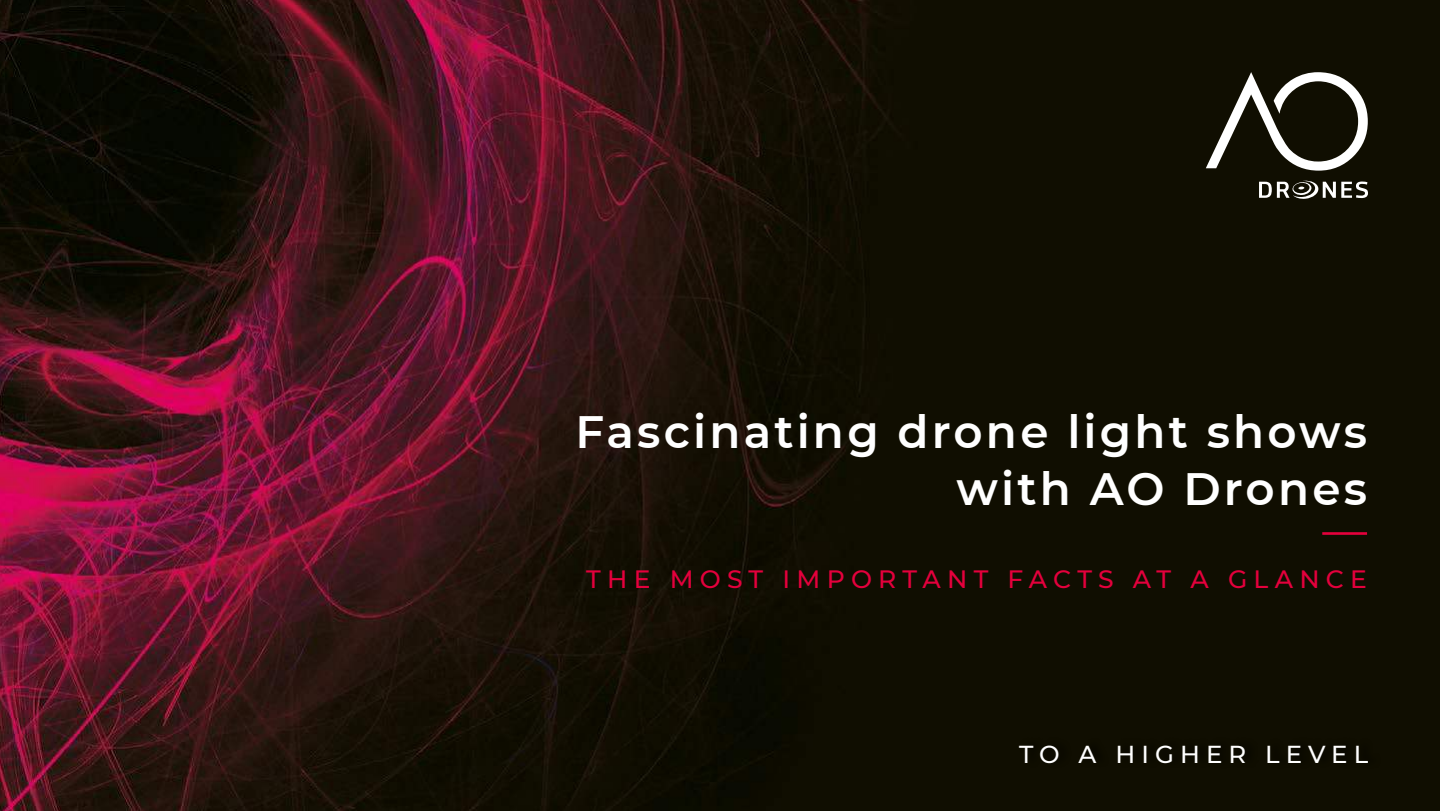
<style>
.page{position:relative;width:1440px;height:811px;background:#fff}
.page>*{position:absolute;margin:0;border:0;box-sizing:border-box;transform-origin:0 0}
.t1{font:600 45.2px/57.4px "Montserrat";letter-spacing:.07em;color:#fff;text-align:right}
.t2{font:500 25px "Montserrat";letter-spacing:.25em;color:#e4003c}
.t3{font:500 24.4px "Montserrat";letter-spacing:.25em;color:#fff}
</style>
<div class="page">
<img style="left:0;top:0;width:1440px;height:810px">
<hr style="left:1322px;top:532px;width:45px;height:2px;background:#e4003c">
<div style="left:1019px;top:736px;width:364px;height:31px;background:#0e0d00"></div>
<svg style="left:1206px;top:72px;width:162px;height:98px"></svg>
<svg style="left:1259px;top:180px;width:109px;height:19px"></svg>
<p class="t1" style="left:575px;top:406px;width:793px">Fascinating drone light shows with AO Drones</p>
<p class="t2" style="left:586px;top:566px;width:782px">THE MOST IMPORTANT FACTS AT A GLANCE</p>
<p class="t3" style="left:1019px;top:741px;width:351px">TO A HIGHER LEVEL</p>
</div>
